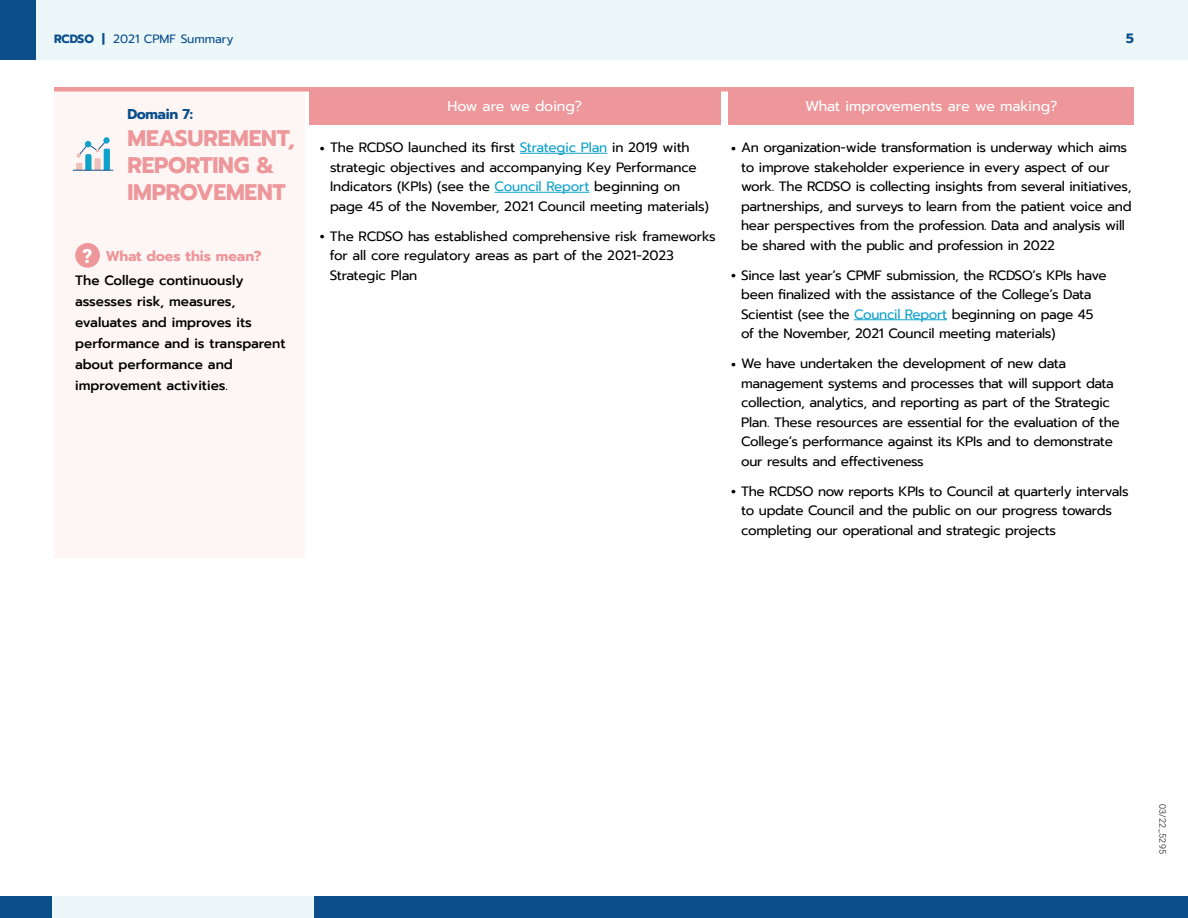
<style>
.page{position:relative;width:1188px;height:918px;background:#fff}
.page>*{position:absolute;margin:0;border:0;box-sizing:border-box;transform-origin:0 0}
.t1{font:700 22.5px/27px "Prompt";letter-spacing:-.01em;color:#ed979b}
.t2{font:14.25px "Prompt";color:#fff}
.t3{font:700 14.25px "Prompt";color:#ed979b}
.t4{font:700 14.25px "Prompt";letter-spacing:-.02em;color:#0b4e8c}
.t5{font:13.5px/19.5px "Prompt";letter-spacing:-.02em;color:#000}
.t6{font:500 13.5px/21px "Prompt";color:#000}
.t7{font:700 13.5px "Prompt";color:#0b4e8c}
.t8{font:12px "Prompt";color:#0b4e8c}
.t9{font:300 9px "Roboto";letter-spacing:.03em;color:#000}
.s1{font-weight:700}
.s2{font-family:"Roboto";font-weight:900;font-size:19.65px;color:#fff}
.s3{font-size:21px}
.s4{color:#0ea1ca}
</style>
<div class="page">
<div style="left:0;top:0;width:1188px;height:60px;background:#ecf7fa"></div>
<div style="left:0;top:0;width:36px;height:60px;background:#0b4e8c"></div>
<div style="left:314px;top:896px;width:874px;height:22px;background:#0b4e8c"></div>
<div style="left:52px;top:896px;width:262px;height:22px;background:#ecf7fa"></div>
<div style="left:0;top:896px;width:52px;height:22px;background:#0b4e8c"></div>
<hr style="left:520px;top:153px;width:87px;height:1px;background:#0ea1ca">
<hr style="left:495px;top:192px;width:94px;height:1px;background:#0ea1ca">
<div style="left:309px;top:87px;width:412px;height:37px;background:#ed979b"></div>
<div style="left:729px;top:87px;width:405px;height:37px;background:#ed979b"></div>
<div style="left:54px;top:92px;width:250px;height:466px;background:#fdf6f4"></div>
<div style="left:75px;top:243px;width:25px;height:25px;background:#ed979b;border-radius:50%"></div>
<div style="left:54px;top:87px;width:1080px;height:5px;background:#ed989b"></div>
<hr style="left:854px;top:319px;width:93px;height:1px;background:#0ea1ca">
<hr style="left:73px;top:170px;width:40px;height:1px;background:#0b4e8c">
<svg style="left:103px;top:137px;width:7px;height:7px"></svg>
<svg style="left:76px;top:140px;width:34px;height:30px"></svg>
<p class="t8" style="left:54px;top:30px;width:181px"><span class="s1">RCDSO |</span> 2021 CPMF Summary</p>
<p class="t7" style="left:1126px;top:28px;width:9px">5</p>
<p class="t4" style="left:128px;top:103px;width:67px">Domain 7:</p>
<h1 class="t1" style="left:128px;top:124px;width:169px">MEASUREMENT,<br>REPORTING &amp;<br>IMPROVEMENT</h1>
<p class="t3" style="left:83px;top:245px;width:181px"><span class="s2">?</span> What does this mean?</p>
<p class="t6" style="left:75px;top:270px;width:212px">The College continuously assesses risk, measures, evaluates and improves its performance and is transparent about performance and improvement activities.</p>
<p class="t2" style="left:448px;top:96px;width:136px">How are we doing?</p>
<p class="t2" style="left:805px;top:96px;width:254px">What improvements are we making?</p>
<p class="t5" style="left:330px;top:138px;width:381px;text-indent:-11px"><span class="s3">•</span> The RCDSO launched its first <span class="s4">Strategic Plan</span> in 2019 with strategic objectives and accompanying Key Performance Indicators (KPIs) (see the <span class="s4">Council Report</span> beginning on page 45 of the November, 2021 Council meeting materials)</p>
<p class="t5" style="left:330px;top:226px;width:387px;text-indent:-10px"><span class="s3">•</span> The RCDSO has established comprehensive risk frameworks for all core regulatory areas as part of the 2021-2023<br>Strategic Plan</p>
<p class="t5" style="left:741px;top:138px;width:392px;text-indent:-10px"><span class="s3">•</span> An organization-wide transformation is underway which aims to improve stakeholder experience in every aspect of our work. The RCDSO is collecting insights from several initiatives, partnerships, and surveys to learn from the patient voice and hear perspectives from the profession. Data and analysis will be shared with the public and profession in 2022</p>
<p class="t5" style="left:741px;top:265px;width:367px;text-indent:-10px"><span class="s3">•</span> Since last year’s CPMF submission, the RCDSO’s KPIs have been finalized with the assistance of the College’s Data Scientist (see the <span class="s4">Council Report</span> beginning on page 45 of the November, 2021 Council meeting materials)</p>
<p class="t5" style="left:741px;top:354px;width:380px;text-indent:-10px"><span class="s3">•</span> We have undertaken the development of new data management systems and processes that will support data collection, analytics, and reporting as part of the Strategic Plan. These resources are essential for the evaluation of the College’s performance against its KPIs and to demonstrate our results and effectiveness</p>
<p class="t5" style="left:741px;top:481px;width:389px;text-indent:-10px"><span class="s3">•</span> The RCDSO now reports KPIs to Council at quarterly intervals to update Council and the public on our progress towards completing our operational and strategic projects</p>
<p class="t9" style="left:1169px;top:804px;width:51px;rotate:90deg">03/22_5295</p>
</div>
